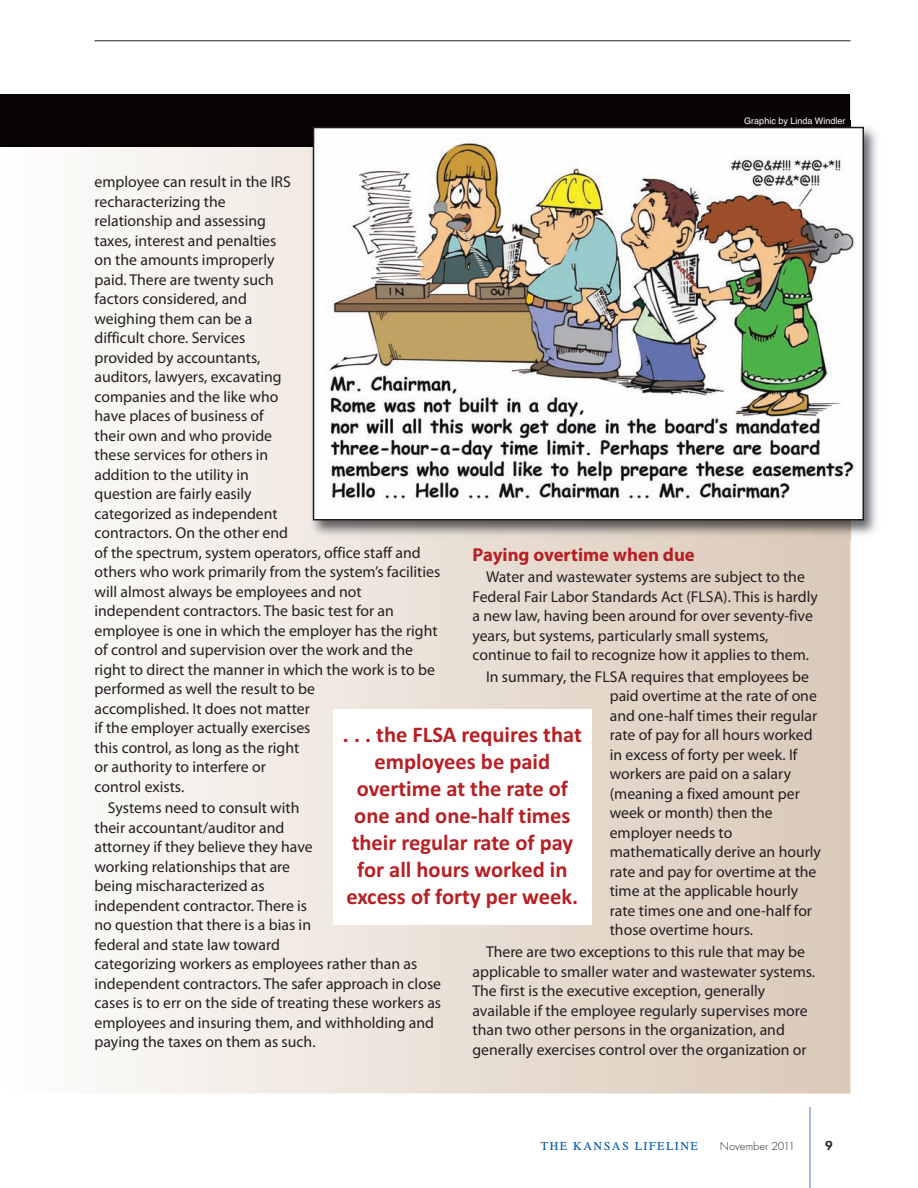
<style>
.page{position:relative;width:918px;height:1188px;background:#fff}
.page>*{position:absolute;margin:0;border:0;box-sizing:border-box;transform-origin:0 0}
.t1{font:22.5px/27px "Calibri Bold OTF";color:#b62024;text-align:center}
.t2{font:700 18.75px "Myriad Pro";color:#b62024}
.t3{font:15.75px/19.5px "Myriad Pro";color:#231f20}
.t4{font:600 13.5px "Futura T";color:#231f20}
.t5{font:12px "Times CSATT";letter-spacing:.125em;color:#015ba9}
.t6{font:300 12px "Futura T";color:#231f20}
.t7{font:9px "Helvetica";color:#fff}
</style>
<div class="page">
<hr style="left:810px;top:1107px;width:1px;height:81px;background:#4975b9">
<hr style="left:94px;top:40px;width:756px;height:1px;background:#231f20">
<div style="left:0;top:94px;width:850px;height:53px;background:#080302"></div>
<img style="left:306px;top:120px;width:571px;height:420px">
<img style="left:316px;top:130px;width:545px;height:388px">
<div style="left:313px;top:127px;width:551px;height:394px;border:2px solid #231f20"></div>
<p class="t7" style="left:744px;top:117px;width:103px">Graphic by Linda Windler</p>
<p class="t3" style="left:94px;top:174px;width:347px">employee can result in the IRS<br>recharacterizing the<br>relationship and assessing<br>taxes, interest and penalties<br>on the amounts improperly<br>paid. There are twenty such<br>factors considered, and<br>weighing them can be a<br>difficult chore. Services<br>provided by accountants,<br>auditors, lawyers, excavating<br>companies and the like who<br>have places of business of<br>their own and who provide<br>these services for others in<br>addition to the utility in<br>question are fairly easily<br>categorized as independent<br>contractors. On the other end<br>of the spectrum, system operators, office staff and others who work primarily from the system’s facilities will almost always be employees and not independent contractors. The basic test for an employee is one in which the employer has the right of control and supervision over the work and the right to direct the manner in which the work is to be performed as well the result to be<br>accomplished. It does not matter<br>if the employer actually exercises<br>this control, as long as the right<br>or authority to interfere or<br>control exists.</p>
<p class="t3" style="left:94px;top:800px;width:348px;text-indent:13px">Systems need to consult with<br>their accountant/auditor and<br>attorney if they believe they have<br>working relationships that are<br>being mischaracterized as<br>independent contractor. There is<br>no question that there is a bias in<br>federal and state law toward<br>categorizing workers as employees rather than as independent contractors. The safer approach in close cases is to err on the side of treating these workers as employees and insuring them, and withholding and paying the taxes on them as such.</p>
<p class="t2" style="left:472px;top:547px;width:224px">Paying overtime when due</p>
<p class="t3" style="left:473px;top:569px;width:347px;text-indent:13px">Water and wastewater systems are subject to the Federal Fair Labor Standards Act (FLSA). This is hardly a new law, having been around for over seventy-five years, but systems, particularly small systems, continue to fail to recognize how it applies to them.</p>
<p class="t3" style="left:610px;top:668px;width:213px;text-indent:-124px">In summary, the FLSA requires that employees be paid overtime at the rate of one and one-half times their regular rate of pay for all hours worked in excess of forty per week. If workers are paid on a salary (meaning a fixed amount per week or month) then the employer needs to mathematically derive an hourly rate and pay for overtime at the time at the applicable hourly rate times one and one-half for those overtime hours.</p>
<p class="t3" style="left:473px;top:943px;width:344px;text-indent:13px">There are two exceptions to this rule that may be applicable to smaller water and wastewater systems.<br>The first is the executive exception, generally available if the employee regularly supervises more than two other persons in the organization, and generally exercises control over the organization or</p>
<h1 class="t1" style="left:343px;top:723px;width:240px">. . . the FLSA requires that employees be paid overtime at the rate of one and one-half times their regular rate of pay for all hours worked in excess of forty per week.</h1>
<p class="t5" style="left:541px;top:1141px;width:158px">THE KANSAS LIFELINE</p>
<p class="t6" style="left:720px;top:1141px;width:77px">November 2011</p>
<p class="t4" style="left:825px;top:1140px;width:9px">9</p>
</div>
